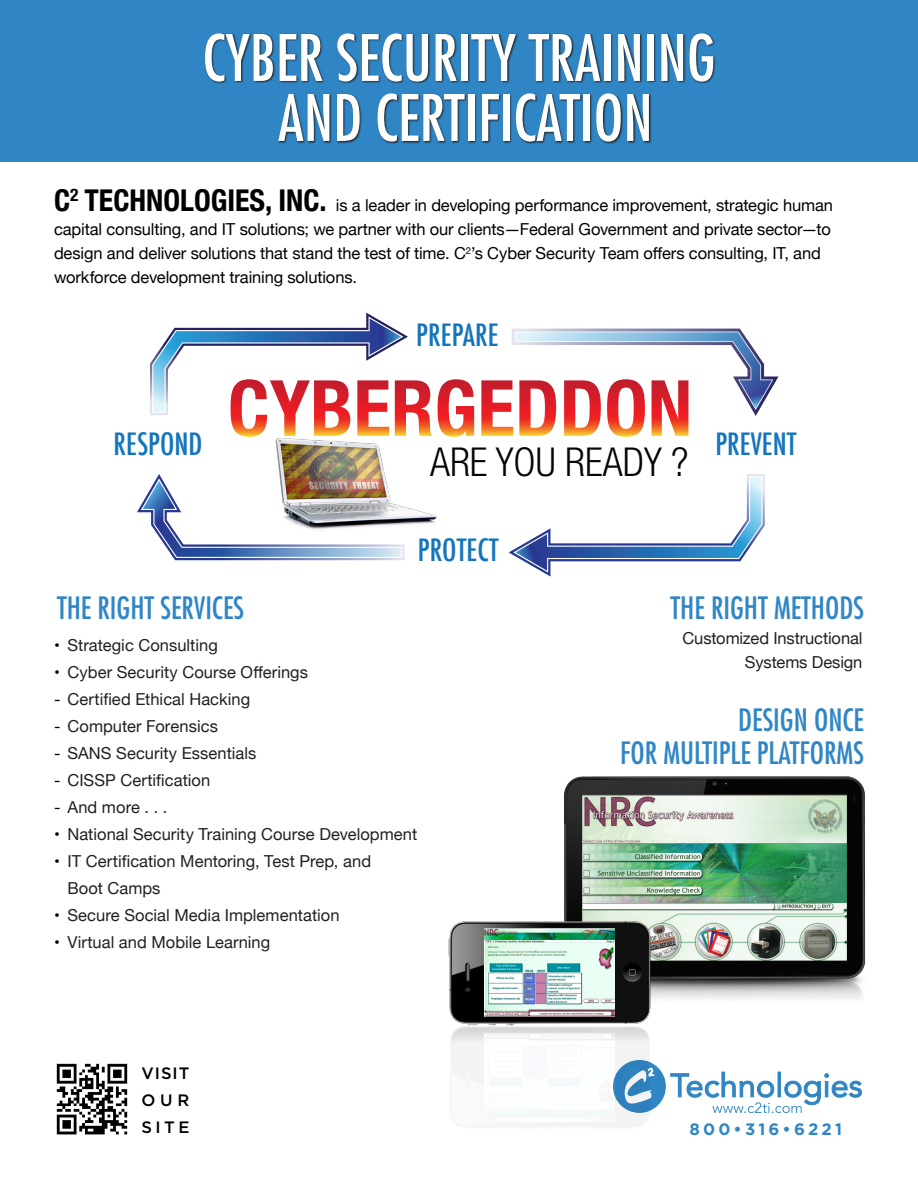
<style>
.page{position:relative;width:918px;height:1188px;background:#fff}
.page>*{position:absolute;margin:0;border:0;box-sizing:border-box;transform-origin:0 0}
.Slip-Sheet_Title{font:condensed 62.25px "Futura Std";color:#fff}
.t1{font:300 condensed 39.9px "Helvetica Neue LT Std";color:#040504}
.Blue_Subtitle{font:condensed 30px "Futura Std";color:#3086c5}
.t2{font:500 condensed 30px "Futura";color:#1575bc}
.Body_Paragrph_Style{font:16.5px/27px "Helvetica Neue";letter-spacing:.005em;color:#231f20}
.t3{font:16.5px/24px "Helvetica Neue";letter-spacing:-.005em;color:#000}
.t4{font:500 16.5px/27px "Gotham";letter-spacing:.21em;color:#000;text-align:justify}
.t5{font:700 16.5px "Gotham";letter-spacing:.19em;color:#3086c5}
.s1{font-weight:700;font-stretch:condensed;font-size:30px}
.s2{color:#000}
</style>
<div class="page">
<img style="left:56px;top:1063px;width:72px;height:72px">
<div style="left:0;top:0;width:918px;height:162px;background:#3086c5"></div>
<svg style="left:676px;top:1072px;width:186px;height:41px"></svg>
<div style="left:204px;top:33px;width:512px;height:111px;background:#231f20;opacity:.95"></div>
<svg style="left:438px;top:379px;width:36px;height:57px"></svg>
<svg style="left:481px;top:329px;width:297px;height:108px"></svg>
<svg style="left:150px;top:313px;width:281px;height:124px"></svg>
<svg style="left:509px;top:474px;width:256px;height:103px"></svg>
<svg style="left:137px;top:474px;width:268px;height:86px"></svg>
<img style="left:255px;top:425px;width:205px;height:117px">
<img style="left:565px;top:777px;width:301px;height:222px">
<img style="left:448px;top:902px;width:228px;height:98px">
<img style="left:484px;top:929px;width:131px;height:71px">
<img style="left:449px;top:1000px;width:227px;height:128px">
<img style="left:484px;top:1034px;width:131px;height:87px">
<p class="Slip-Sheet_Title" style="left:202px;top:21px;width:515px">CYBER SECURITY TRAINING</p>
<p class="Slip-Sheet_Title" style="left:278px;top:81px;width:376px">AND CERTIFICATION</p>
<p class="t3" style="left:54px;top:194px;width:781px"><span class="s1">C</span><sup>2</sup> <span class="s1">TECHNOLOGIES, INC.</span> is a leader in developing performance improvement, strategic human capital consulting, and IT solutions; we partner with our clients—Federal Government and private sector—to design and deliver solutions that stand the test of time. C<sup>2</sup>’s Cyber Security Team offers consulting, IT, and workforce development training solutions.</p>
<p class="t2" style="left:416px;top:316px;width:84px">PREPARE</p>
<p class="t2" style="left:114px;top:425px;width:90px">RESPOND</p>
<p class="t2" style="left:715px;top:425px;width:83px">PREVENT</p>
<p class="t1" style="left:430px;top:439px;width:260px">ARE YOU READY ?</p>
<p class="t2" style="left:418px;top:531px;width:82px">PROTECT</p>
<p class="Blue_Subtitle" style="left:57px;top:590px;width:189px">THE RIGHT SERVICES</p>
<p class="Blue_Subtitle" style="left:671px;top:590px;width:195px">THE RIGHT METHODS</p>
<p class="Body_Paragrph_Style" style="left:54px;top:632px;width:165px"><span class="s2">•</span> Strategic Consulting</p>
<p class="Body_Paragrph_Style" style="left:54px;top:659px;width:256px"><span class="s2">•</span> Cyber Security Course Offerings</p>
<p class="Body_Paragrph_Style" style="left:54px;top:686px;width:198px"><span class="s2">-</span> Certified Ethical Hacking</p>
<p class="Body_Paragrph_Style" style="left:54px;top:713px;width:165px"><span class="s2">-</span> Computer Forensics</p>
<p class="Body_Paragrph_Style" style="left:54px;top:740px;width:204px"><span class="s2">-</span> SANS Security Essentials</p>
<p class="Body_Paragrph_Style" style="left:54px;top:767px;width:158px"><span class="s2">-</span> CISSP Certification</p>
<p class="Body_Paragrph_Style" style="left:54px;top:794px;width:115px"><span class="s2">-</span> And more . . .</p>
<p class="Body_Paragrph_Style" style="left:54px;top:821px;width:365px"><span class="s2">•</span> National Security Training Course Development</p>
<p class="Body_Paragrph_Style" style="left:68px;top:848px;width:305px;text-indent:-14px"><span class="s2">•</span> IT Certification Mentoring, Test Prep, and<br>Boot Camps</p>
<p class="Body_Paragrph_Style" style="left:54px;top:902px;width:287px"><span class="s2">•</span> Secure Social Media Implementation</p>
<p class="Body_Paragrph_Style" style="left:54px;top:929px;width:218px"><span class="s2">•</span> Virtual and Mobile Learning</p>
<p class="t4" style="left:141px;top:1059px;width:50px">VISIT OUR SITE</p>
<p class="Body_Paragrph_Style" style="left:683px;top:626px;width:181px">Customized Instructional</p>
<p class="Body_Paragrph_Style" style="left:745px;top:650px;width:119px">Systems Design</p>
<p class="Blue_Subtitle" style="left:738px;top:702px;width:127px">DESIGN ONCE</p>
<p class="Blue_Subtitle" style="left:620px;top:735px;width:245px">FOR MULTIPLE PLATFORMS</p>
<p class="t5" style="left:690px;top:1118px;width:154px">800•316•6221</p>
</div>
